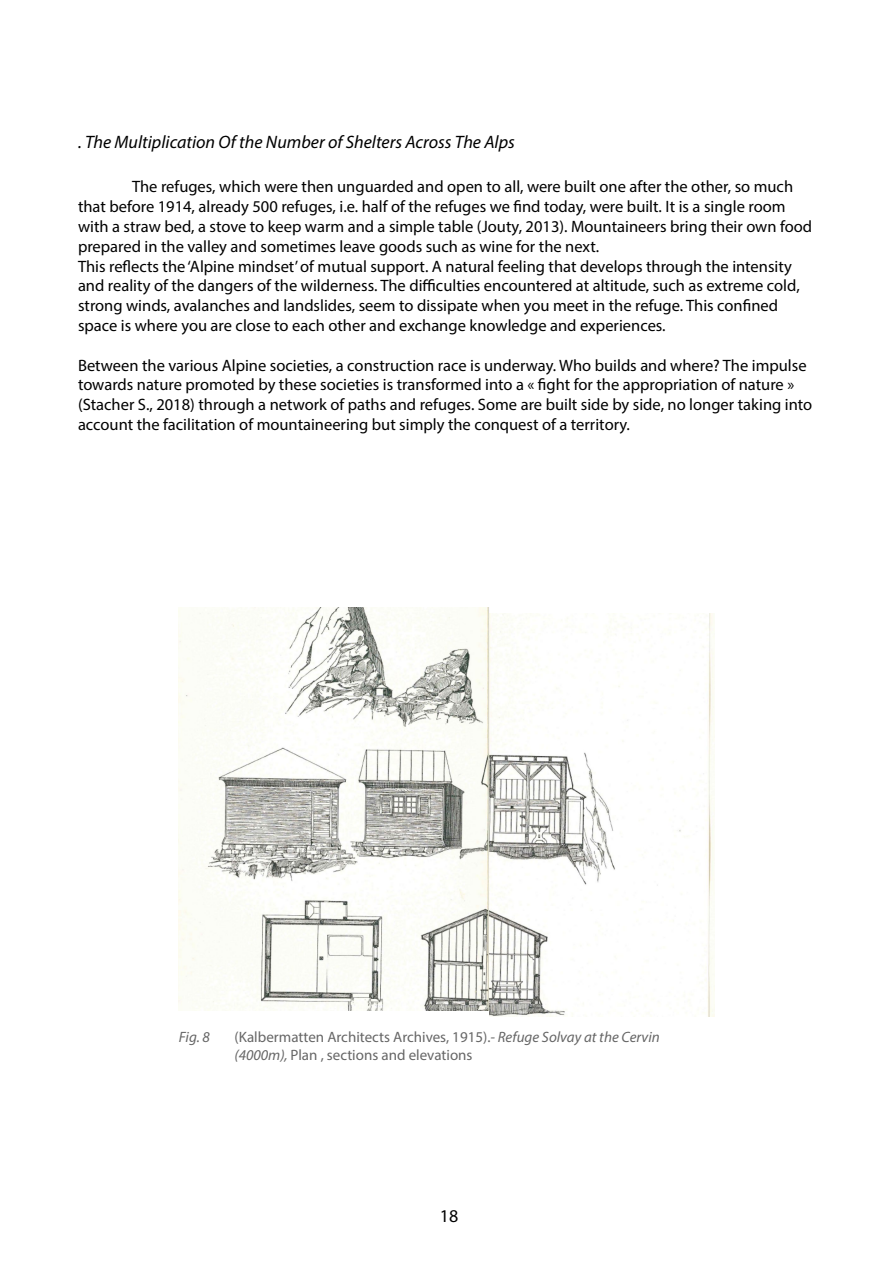
<style>
.page{position:relative;width:893px;height:1263px;background:#fff}
.page>*{position:absolute;margin:0;border:0;box-sizing:border-box;transform-origin:0 0}
.t1{font:italic 18px "Myriad Pro";color:#000}
.t2{font:18px "Myriad Pro";color:#000}
.t3{font:16.5px/19.8px "Myriad Pro";color:#000}
.t4{font:15px/18px "Myriad Pro";color:#666}
.t5{font:italic 15px "Myriad Pro";color:#666}
.s1{font-style:italic}
</style>
<div class="page">
<img style="left:179px;top:608px;width:310px;height:402px">
<img style="left:489px;top:614px;width:225px;height:403px">
<p class="t1" style="left:78px;top:131px;width:438px">. The Multiplication Of the Number of Shelters Across The Alps</p>
<p class="t3" style="left:78px;top:177px;width:736px;text-indent:54px">The refuges, which were then unguarded and open to all, were built one after the other, so much that before 1914, already 500 refuges, i.e. half of the refuges we find today, were built. It is a single room with a straw bed, a stove to keep warm and a simple table (Jouty, 2013). Mountaineers bring their own food prepared in the valley and sometimes leave goods such as wine for the next.</p>
<p class="t3" style="left:78px;top:256px;width:723px">This reflects the ‘Alpine mindset’ of mutual support. A natural feeling that develops through the intensity and reality of the dangers of the wilderness. The difficulties encountered at altitude, such as extreme cold, strong winds, avalanches and landslides, seem to dissipate when you meet in the refuge. This confined space is where you are close to each other and exchange knowledge and experiences.</p>
<p class="t3" style="left:78px;top:355px;width:736px">Between the various Alpine societies, a construction race is underway. Who builds and where? The impulse towards nature promoted by these societies is transformed into a « fight for the appropriation of nature » (Stacher S., 2018) through a network of paths and refuges. Some are built side by side, no longer taking into account the facilitation of mountaineering but simply the conquest of a territory.</p>
<p class="t5" style="left:179px;top:1027px;width:33px">Fig. 8</p>
<p class="t4" style="left:234px;top:1027px;width:427px">(Kalbermatten Architects Archives, 1915).<span class="s1">- Refuge Solvay at the Cervin (4000m),</span> Plan , sections and elevations</p>
<p class="t2" style="left:440px;top:1205px;width:20px">18</p>
</div>
